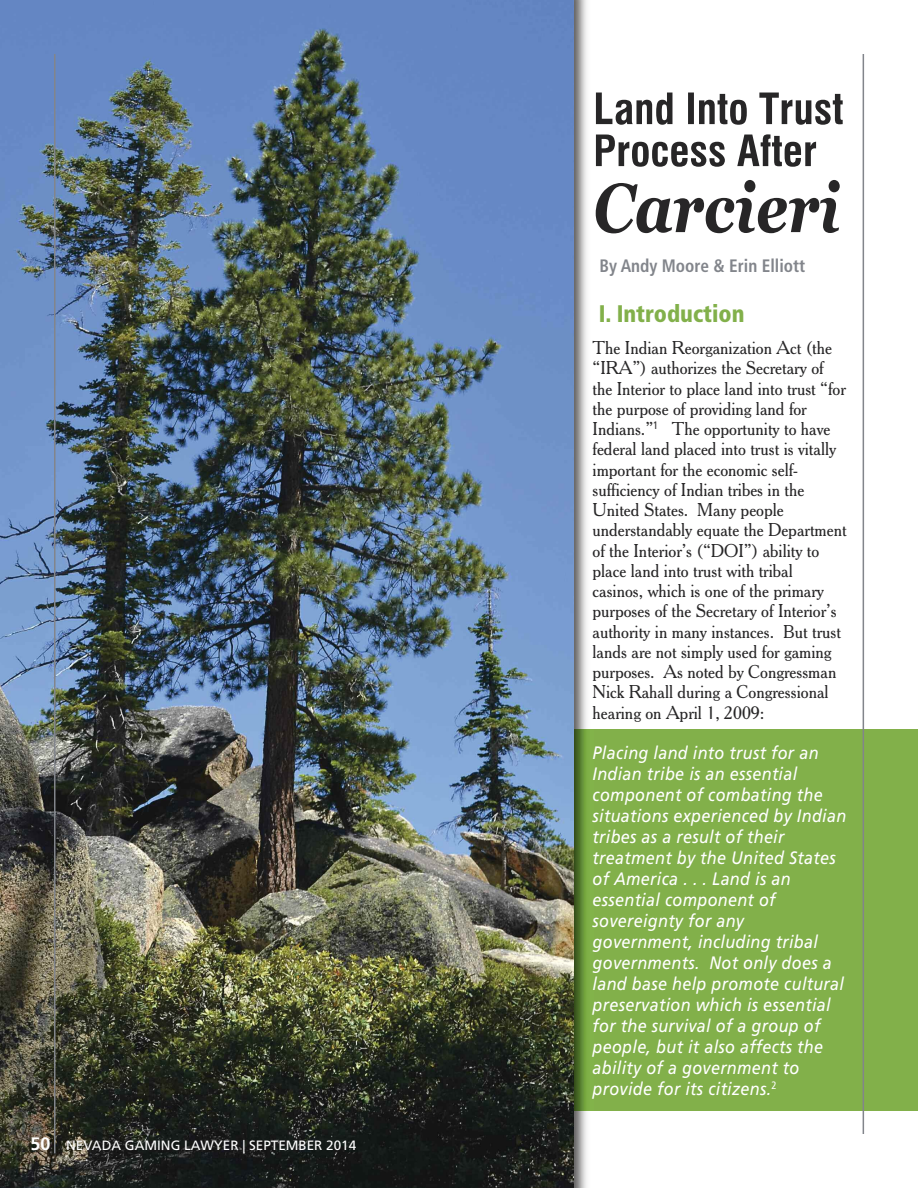
<style>
.page{position:relative;width:918px;height:1188px;background:#fff}
.page>*{position:absolute;margin:0;border:0;box-sizing:border-box;transform-origin:0 0}
.t1{font:900 condensed 24px "Frutiger";color:#82b04a;scale:.96 1}
.t2{font:18px/20.2px "Cheltenham BT";color:#272627}
.t3{font:italic 18px/21px "Frutiger";letter-spacing:.02em;color:#fff;scale:.9 1}
.t4{font:700 condensed 18px "Frutiger";color:#82858b;scale:.96 1}
.t5{font:13.5px "Frutiger";color:#fff}
.s1{font-weight:700;font-size:18px}
</style>
<div class="page">
<div style="left:561px;top:729px;width:357px;height:381px;background:#82b04a"></div>
<img style="left:574px;top:0;width:19px;height:1188px">
<img style="left:574px;top:729px;width:19px;height:381px">
<img style="left:0;top:0;width:574px;height:1188px">
<hr style="left:863px;top:54px;width:1px;height:1080px;background:#82858b">
<hr style="left:54px;top:54px;width:2px;height:1099px;background:#82858b">
<svg style="left:596px;top:180px;width:244px;height:53px"></svg>
<svg style="left:596px;top:134px;width:220px;height:33px"></svg>
<svg style="left:596px;top:93px;width:247px;height:32px"></svg>
<p class="t5" style="left:30px;top:1140px;width:327px"><span class="s1">50</span> NEVADA GAMING LAWYER | SEPTEMBER 2014</p>
<p class="t4" style="left:600px;top:259px;width:216px">By Andy Moore &amp; Erin Elliott</p>
<h1 class="t1" style="left:599px;top:304px;width:153px">I. Introduction</h1>
<p class="t2" style="left:593px;top:338px;width:256px">The Indian Reorganization Act (the “IRA”) authorizes the Secretary of the Interior to place land into trust “for the purpose of providing land for Indians.”<sup>1</sup> The opportunity to have federal land placed into trust is vitally important for the economic self&shy;sufficiency of Indian tribes in the United States. Many people understandably equate the Department of the Interior’s (“DOI”) ability to place land into trust with tribal casinos, which is one of the primary purposes of the Secretary of Interior’s authority in many instances. But trust lands are not simply used for gaming purposes. As noted by Congressman Nick Rahall during a Congressional hearing on April 1, 2009:</p>
<p class="t3" style="left:593px;top:744px;width:283px">Placing land into trust for an<br>Indian tribe is an essential component of combating the situations experienced by Indian tribes as a result of their treatment by the United States of America . . . Land is an essential component of sovereignty for any government, including tribal governments. Not only does a land base help promote cultural preservation which is essential for the survival of a group of people, but it also affects the ability of a government to provide for its citizens.<sup>2</sup></p>
</div>
